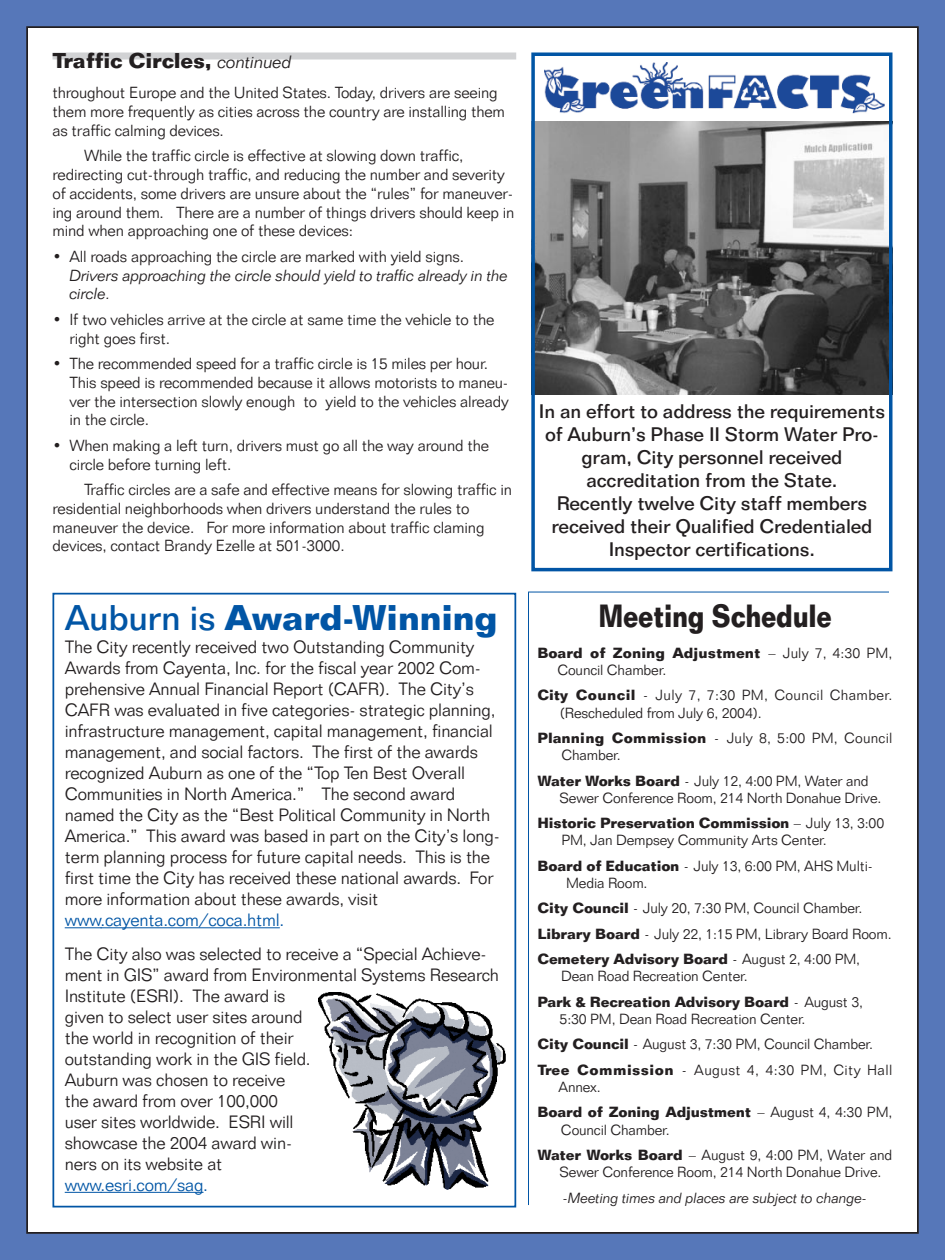
<style>
.page{position:relative;width:945px;height:1260px;background:#5677b9}
.page>*{position:absolute;margin:0;border:0;box-sizing:border-box;transform-origin:0 0}
.t1{font:700 35px "Folio BT";letter-spacing:-.015em;color:#0155a5}
.t2{font:700 31.5px "Folio BT";letter-spacing:-.015em;color:#231f20;scale:.8 1}
.t3{font:700 21px "Folio BT";letter-spacing:-.015em;color:#231f20}
.t4{font:500 19.25px/23.1px "Folio BT";letter-spacing:-.01em;color:#231f20;text-align:center}
.t5{font:300 17.5px/21px "Folio BT";letter-spacing:-.01em;color:#231f20}
.t6{font:300 17.5px "Folio BT";letter-spacing:-.01em;color:#0155a5}
.t7{font:300 15.75px/18.9px "Folio BT";letter-spacing:-.01em;color:#231f20}
.t8{font:italic 300 15.75px/18.9px "Folio BT";letter-spacing:-.01em;color:#231f20}
.t9{font:300 14.35px/25.4px "Folio BT";letter-spacing:-.01em;color:#231f20}
.t10{font:300 14.35px/17.3px "Folio BT";letter-spacing:.015em;color:#231f20}
.t11{font:700 14.35px/25.4px "Folio BT";letter-spacing:-.015em;color:#231f20}
.t12{font:italic 300 14.35px "Folio BT";letter-spacing:-.01em;color:#231f20}
.s1{font-weight:300;font-style:italic;font-size:17.5px}
.s2{font-weight:500}
.s3{font-weight:700}
.s4{font-weight:300}
</style>
<div class="page">
<div style="left:27px;top:27px;width:891px;height:1206px;background:#fff"></div>
<hr style="left:528px;top:592px;width:1px;height:613px;background:#0155a5">
<hr style="left:528px;top:592px;width:361px;height:1px;background:#0155a5">
<div style="left:52px;top:52px;width:464px;height:8px;background:#d1d2d4"></div>
<hr style="left:65px;top:927px;width:37px;height:1px;background:#0155a5">
<hr style="left:101px;top:927px;width:179px;height:1px;background:#0155a5">
<hr style="left:65px;top:1192px;width:37px;height:1px;background:#0155a5">
<hr style="left:101px;top:1192px;width:103px;height:1px;background:#0155a5">
<div style="left:52px;top:593px;width:464px;height:614px;border:2px solid #0155a5"></div>
<img style="left:318px;top:992px;width:188px;height:198px">
<img style="left:544px;top:62px;width:340px;height:51px">
<img style="left:536px;top:122px;width:351px;height:273px">
<div style="left:531px;top:52px;width:361px;height:519px;border:4px solid #0155a5"></div>
<h3 class="t3" style="left:52px;top:53px;width:241px">Traffic Circles, <span class="s1">continued</span></h3>
<p class="t7" style="left:52px;top:85px;width:454px">throughout Europe and the United States. Today, drivers are seeing them more frequently as cities across the country are installing them as traffic calming devices.</p>
<p class="t7" style="left:52px;top:148px;width:463px;text-indent:32px">While the traffic circle is effective at slowing down traffic, redirecting cut-through traffic, and reducing the number and severity of accidents, some drivers are unsure about the “rules” for maneuver&shy;ing around them. There are a number of things drivers should keep in mind when approaching one of these devices:</p>
<p class="t7" style="left:52px;top:248px;width:413px">• All roads approaching the circle are marked with yield signs.</p>
<p class="t8" style="left:69px;top:267px;width:440px">Drivers approaching the circle should yield to traffic already in the circle.</p>
<p class="t7" style="left:69px;top:311px;width:427px;text-indent:-17px">• If two vehicles arrive at the circle at same time the vehicle to the right goes first.</p>
<p class="t7" style="left:69px;top:356px;width:441px;text-indent:-17px">• The recommended speed for a traffic circle is 15 miles per hour.<br>This speed is recommended because it allows motorists to maneu&shy;ver the intersection slowly enough to yield to the vehicles already in the circle.</p>
<p class="t7" style="left:69px;top:437px;width:421px;text-indent:-17px">• When making a left turn, drivers must go all the way around the circle before turning left.</p>
<p class="t7" style="left:52px;top:482px;width:461px;text-indent:32px">Traffic circles are a safe and effective means for slowing traffic in residential neighborhoods when drivers understand the rules to maneuver the device. For more information about traffic claming devices, contact Brandy Ezelle at 501-3000.</p>
<h1 class="t1" style="left:65px;top:605px;width:435px"><span class="s2">Auburn is</span> Award-Winning</h1>
<p class="t5" style="left:65px;top:638px;width:437px">The City recently received two Outstanding Community Awards from Cayenta, Inc. for the fiscal year 2002 Com&shy;prehensive Annual Financial Report (CAFR). The City’s CAFR was evaluated in five categories- strategic planning, infrastructure management, capital management, financial management, and social factors. The first of the awards recognized Auburn as one of the “Top Ten Best Overall Communities in North America.” The second award named the City as the “Best Political Community in North America.” This award was based in part on the City’s long&shy;term planning process for future capital needs. This is the first time the City has received these national awards. For more information about these awards, visit</p>
<p class="t6" style="left:65px;top:914px;width:221px">www.cayenta.com/coca.html.</p>
<p class="t5" style="left:65px;top:945px;width:436px">The City also was selected to receive a “Special Achieve&shy;ment in GIS” award from Environmental Systems Research Institute (ESRI). The award is<br>given to select user sites around<br>the world in recognition of their<br>outstanding work in the GIS field.<br>Auburn was chosen to receive<br>the award from over 100,000<br>user sites worldwide. ESRI will<br>showcase the 2004 award win-<br>ners on its website at</p>
<p class="t6" style="left:65px;top:1178px;width:145px">www.esri.com/sag.</p>
<p class="t4" style="left:539px;top:402px;width:348px">In an effort to address the requirements of Auburn’s Phase II Storm Water Pro&shy;gram, City personnel received accreditation from the State.<br>Recently twelve City staff members received their Qualified Credentialed Inspector certifications.</p>
<h2 class="t2" style="left:598px;top:605px;width:293px">Meeting Schedule</h2>
<p class="t9" style="left:557px;top:645px;width:337px;line-height:17.3px;text-indent:-20px"><span class="s3">Board of Zoning Adjustment</span> – July 7, 4:30 PM,<br>Council Chamber.</p>
<p class="t9" style="left:560px;top:688px;width:334px;line-height:17.3px;text-indent:-22px"><span class="s3">City Council</span> - July 7, 7:30 PM, Council Chamber. (Rescheduled from July 6, 2004).</p>
<p class="t10" style="left:561px;top:731px;width:333px;text-indent:-24px"><span class="s3">Planning Commission</span> - July 8, 5:00 PM, Council<br>Chamber.</p>
<p class="t9" style="left:560px;top:773px;width:323px;line-height:17.3px;text-indent:-22px"><span class="s3">Water Works Board</span> - July 12, 4:00 PM, Water and<br>Sewer Conference Room, 214 North Donahue Drive.</p>
<p class="t9" style="left:561px;top:816px;width:324px;line-height:17.3px;text-indent:-24px"><span class="s3">Historic Preservation Commission</span> – July 13, 3:00<br>PM, Jan Dempsey Community Arts Center.</p>
<p class="t9" style="left:566px;top:859px;width:308px;line-height:17.3px;text-indent:-29px"><span class="s3">Board of Education</span> - July 13, 6:00 PM, AHS Multi-<br>Media Room.</p>
<p class="t9" style="left:538px;top:897px;width:356px"><span class="s3">City Council</span> - July 20, 7:30 PM, Council Chamber.<br><span class="s3">Library Board</span> - July 22, 1:15 PM, Library Board Room.<br><span class="s3">Cemetery Advisory Board</span> - August 2, 4:00 PM,</p>
<p class="t9" style="left:538px;top:965px;width:327px;text-indent:24px">Dean Road Recreation Center.<br><span class="s3">Park &amp; Recreation Advisory Board</span> - August 3,</p>
<p class="t9" style="left:538px;top:1008px;width:356px;text-indent:22px">5:30 PM, Dean Road Recreation Center.<br><span class="s3">City Council</span> - August 3, 7:30 PM, Council Chamber.<br><span class="s3">Tree Commission</span> - August 4, 4:30 PM, City Hall</p>
<p class="t11" style="left:538px;top:1076px;width:356px;text-indent:21px"><span class="s4">Annex.<br></span>Board of Zoning Adjustment <span class="s4">– August 4, 4:30 PM,</span></p>
<p class="t9" style="left:538px;top:1119px;width:356px;text-indent:23px">Council Chamber.<br><span class="s3">Water Works Board</span> – August 9, 4:00 PM, Water and</p>
<p class="t9" style="left:560px;top:1161px;width:323px">Sewer Conference Room, 214 North Donahue Drive.</p>
<p class="t12" style="left:563px;top:1192px;width:306px">-Meeting times and places are subject to change-</p>
</div>
